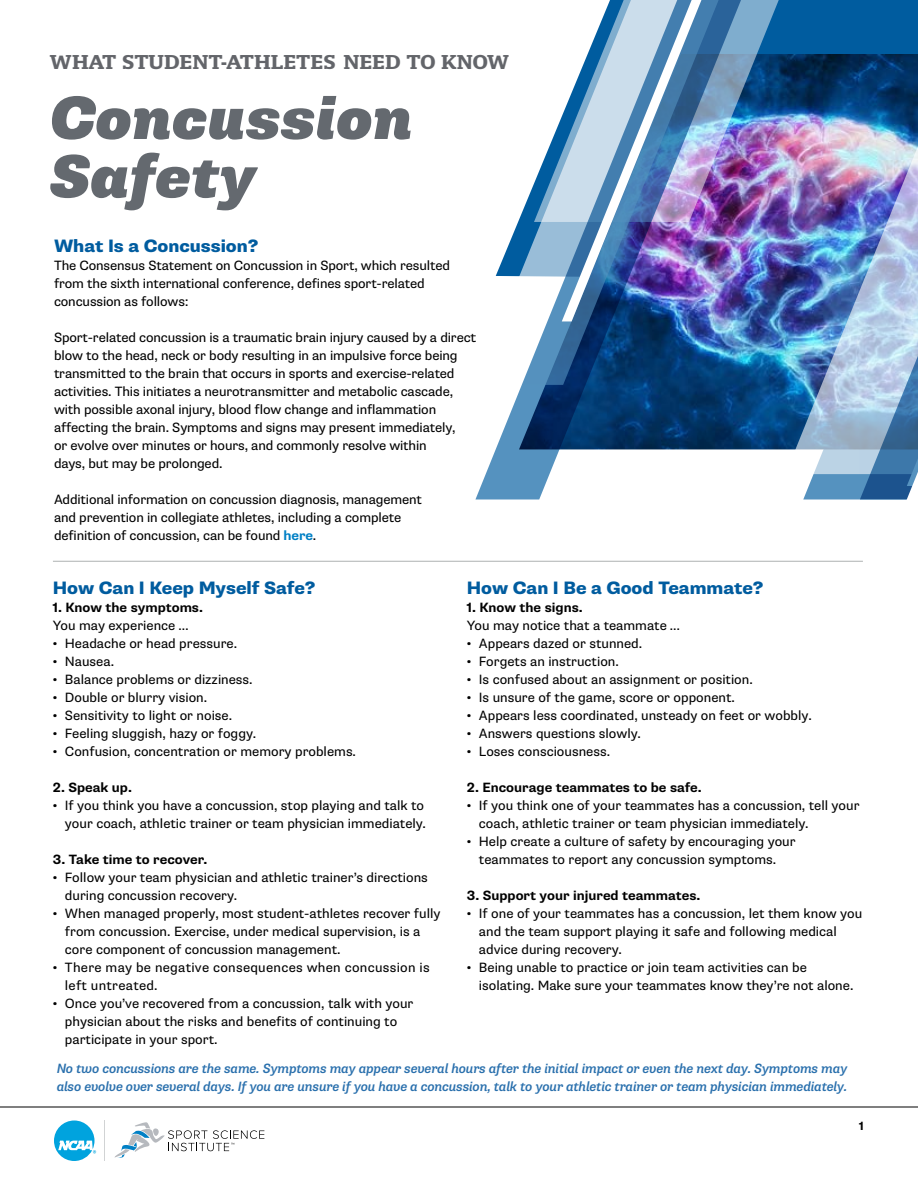
<style>
.page{position:relative;width:918px;height:1188px;background:#fff}
.page>*{position:absolute;margin:0;border:0;box-sizing:border-box;transform-origin:0 0}
.t1{font:italic 900 61.5px/58.5px "Supria Sans";color:#64696f}
.t2{font:700 21px "Mislab Std";color:#63656a}
.t3{font:800 18px "Supria Sans";color:#005c9f}
.t4{font:13.5px/18px "Supria Sans";color:#000}
.t5{font:italic 500 13.5px/18px "Supria Sans";letter-spacing:-.02em;color:#2a70ad}
.t6{font:700 13.5px "Supria Sans";color:#000}
.t7{font:13.5px/18px "Supria Sans";letter-spacing:.02em;color:#000}
.t8{font:700 12px "Supria Sans";color:#000}
.s1{font-weight:700;color:#0080c5}
</style>
<div class="page">
<hr style="left:0;top:1107px;width:918px;height:1px;background:#000">
<hr style="left:104px;top:1120px;width:1px;height:41px;background:#d1d3d4">
<svg style="left:114px;top:1122px;width:150px;height:36px"></svg>
<svg style="left:54px;top:1121px;width:42px;height:40px"></svg>
<svg style="left:475px;top:0;width:251px;height:500px"></svg>
<img style="left:562px;top:0;width:139px;height:321px">
<img style="left:726px;top:0;width:192px;height:561px">
<hr style="left:53px;top:561px;width:810px;height:1px;background:#aeb2b2">
<h2 class="t2" style="left:50px;top:52px;width:462px">WHAT STUDENT-ATHLETES NEED TO KNOW</h2>
<h1 class="t1" style="left:50px;top:90px;width:365px">Concussion<br>Safety</h1>
<h3 class="t3" style="left:54px;top:235px;width:206px">What Is a Concussion?</h3>
<p class="t4" style="left:54px;top:257px;width:397px">The Consensus Statement on Concussion in Sport, which resulted from the sixth international conference, defines sport-related concussion as follows:</p>
<p class="t4" style="left:54px;top:329px;width:424px">Sport-related concussion is a traumatic brain injury caused by a direct blow to the head, neck or body resulting in an impulsive force being transmitted to the brain that occurs in sports and exercise-related activities. This initiates a neurotransmitter and metabolic cascade, with possible axonal injury, blood flow change and inflammation affecting the brain. Symptoms and signs may present immediately,<br>or evolve over minutes or hours, and commonly resolve within<br>days, but may be prolonged.</p>
<p class="t4" style="left:54px;top:491px;width:369px">Additional information on concussion diagnosis, management and prevention in collegiate athletes, including a complete definition of concussion, can be found <span class="s1">here</span>.</p>
<h3 class="t3" style="left:53px;top:577px;width:264px">How Can I Keep Myself Safe?</h3>
<p class="t6" style="left:53px;top:599px;width:152px">1. Know the symptoms.</p>
<p class="t4" style="left:53px;top:617px;width:137px">You may experience …</p>
<p class="t4" style="left:53px;top:635px;width:186px">• Headache or head pressure.</p>
<p class="t4" style="left:53px;top:653px;width:63px">• Nausea.</p>
<p class="t4" style="left:53px;top:671px;width:201px">• Balance problems or dizziness.</p>
<p class="t4" style="left:53px;top:689px;width:156px">• Double or blurry vision.</p>
<p class="t4" style="left:53px;top:707px;width:181px">• Sensitivity to light or noise.</p>
<p class="t4" style="left:53px;top:725px;width:205px">• Feeling sluggish, hazy or foggy.</p>
<p class="t4" style="left:53px;top:743px;width:305px">• Confusion, concentration or memory problems.</p>
<p class="t6" style="left:53px;top:779px;width:81px">2. Speak up.</p>
<p class="t4" style="left:53px;top:797px;width:375px;text-align:right">• If you think you have a concussion, stop playing and talk to your coach, athletic trainer or team physician immediately.</p>
<p class="t6" style="left:53px;top:851px;width:156px">3. Take time to recover.</p>
<p class="t4" style="left:65px;top:869px;width:365px;text-indent:-12px">• Follow your team physician and athletic trainer’s directions during concussion recovery.</p>
<p class="t4" style="left:65px;top:905px;width:377px;text-indent:-12px">• When managed properly, most student-athletes recover fully from concussion. Exercise, under medical supervision, is a core component of concussion management.</p>
<p class="t7" style="left:65px;top:959px;width:366px;text-indent:-12px">• There may be negative consequences when concussion is left untreated.</p>
<p class="t4" style="left:65px;top:995px;width:350px;text-indent:-12px">• Once you’ve recovered from a concussion, talk with your physician about the risks and benefits of continuing to participate in your sport.</p>
<h3 class="t3" style="left:467px;top:577px;width:298px">How Can I Be a Good Teammate?</h3>
<p class="t6" style="left:467px;top:599px;width:117px">1. Know the signs.</p>
<p class="t4" style="left:467px;top:617px;width:214px">You may notice that a teammate …</p>
<p class="t4" style="left:467px;top:635px;width:177px">• Appears dazed or stunned.</p>
<p class="t4" style="left:467px;top:653px;width:153px">• Forgets an instruction.</p>
<p class="t4" style="left:467px;top:671px;width:287px">• Is confused about an assignment or position.</p>
<p class="t4" style="left:467px;top:689px;width:269px">• Is unsure of the game, score or opponent.</p>
<p class="t4" style="left:467px;top:707px;width:346px">• Appears less coordinated, unsteady on feet or wobbly.</p>
<p class="t4" style="left:467px;top:725px;width:176px">• Answers questions slowly.</p>
<p class="t4" style="left:467px;top:743px;width:145px">• Loses consciousness.</p>
<p class="t6" style="left:467px;top:779px;width:236px">2. Encourage teammates to be safe.</p>
<p class="t4" style="left:479px;top:797px;width:382px;text-indent:-12px">• If you think one of your teammates has a concussion, tell your coach, athletic trainer or team physician immediately.</p>
<p class="t4" style="left:467px;top:833px;width:330px;text-align:center">• Help create a culture of safety by encouraging your teammates to report any concussion symptoms.</p>
<p class="t6" style="left:467px;top:887px;width:235px">3. Support your injured teammates.</p>
<p class="t4" style="left:479px;top:905px;width:385px;text-indent:-12px">• If one of your teammates has a concussion, let them know you and the team support playing it safe and following medical advice during recovery.</p>
<p class="t4" style="left:479px;top:959px;width:376px;text-indent:-12px">• Being unable to practice or join team activities can be isolating. Make sure your teammates know they’re not alone.</p>
<p class="t5" style="left:57px;top:1060px;width:792px">No two concussions are the same. Symptoms may appear several hours after the initial impact or even the next day. Symptoms may also evolve over several days. If you are unsure if you have a concussion, talk to your athletic trainer or team physician immediately.</p>
<p class="t8" style="left:859px;top:1118px;width:6px">1</p>
</div>
